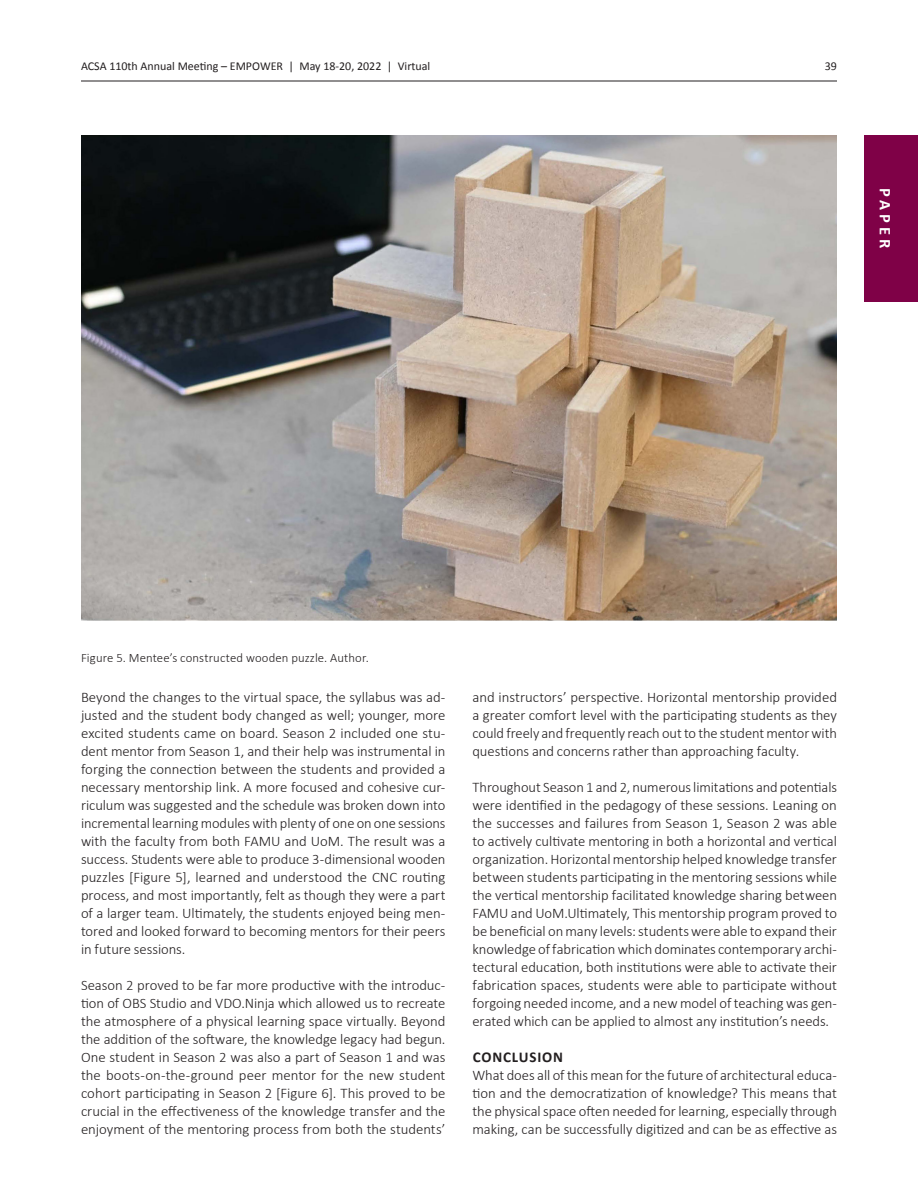
<style>
.page{position:relative;width:918px;height:1188px;background:#fff}
.page>*{position:absolute;margin:0;border:0;box-sizing:border-box;transform-origin:0 0}
.t1{font:700 16.5px "Calibri";letter-spacing:.235em;color:#fff}
._05_Section_Header{font:700 15px "Calibri";letter-spacing:.055em;color:#231f20}
._06_Main_Body_Text_-_no_break_body{font:300 14.7px/18px "Calibri";letter-spacing:-.005em;color:#231f20;text-align:justify}
._07_Caption_Text{font:300 12.75px "Calibri";letter-spacing:.01em;color:#231f20}
.t2{font:12px "Calibri";color:#231f20}
</style>
<div class="page">
<hr style="left:81px;top:81px;width:756px;height:1px;background:#231f20">
<div style="left:864px;top:135px;width:54px;height:166px;background:#7f0147"></div>
<img style="left:81px;top:135px;width:756px;height:485px">
<p class="t2" style="left:81px;top:57px;width:351px">ACSA 110th Annual Meeting – EMPOWER | May 18-20, 2022 | Virtual</p>
<p class="t2" style="left:825px;top:57px;width:14px">39</p>
<p class="t1" style="left:897px;top:188px;width:61px;rotate:90deg">PAPER</p>
<p class="_07_Caption_Text" style="left:81px;top:650px;width:289px">Figure 5. Mentee’s constructed wooden puzzle. Author.</p>
<p class="_06_Main_Body_Text_-_no_break_body" style="left:81px;top:688px;width:366px">Beyond the changes to the virtual space, the syllabus was ad&shy;justed and the student body changed as well; younger, more excited students came on board. Season 2 included one stu&shy;dent mentor from Season 1, and their help was instrumental in forging the connection between the students and provided a necessary mentorship link. A more focused and cohesive cur&shy;riculum was suggested and the schedule was broken down into incremental learning modules with plenty of one on one sessions with the faculty from both FAMU and UoM. The result was a success. Students were able to produce 3-dimensional wooden puzzles [Figure 5], learned and understood the CNC routing process, and most importantly, felt as though they were a part of a larger team. Ultimately, the students enjoyed being men&shy;tored and looked forward to becoming mentors for their peers in future sessions.</p>
<p class="_06_Main_Body_Text_-_no_break_body" style="left:81px;top:976px;width:366px">Season 2 proved to be far more productive with the introduc&shy;tion of OBS Studio and VDO.Ninja which allowed us to recreate the atmosphere of a physical learning space virtually. Beyond the addition of the software, the knowledge legacy had begun.<br>One student in Season 2 was also a part of Season 1 and was the boots-on-the-ground peer mentor for the new student cohort participating in Season 2 [Figure 6]. This proved to be crucial in the effectiveness of the knowledge transfer and the enjoyment of the mentoring process from both the students’</p>
<p class="_06_Main_Body_Text_-_no_break_body" style="left:472px;top:688px;width:366px">and instructors’ perspective. Horizontal mentorship provided a greater comfort level with the participating students as they could freely and frequently reach out to the student mentor with questions and concerns rather than approaching faculty.</p>
<p class="_06_Main_Body_Text_-_no_break_body" style="left:472px;top:778px;width:366px">Throughout Season 1 and 2, numerous limitations and potentials were identified in the pedagogy of these sessions. Leaning on the successes and failures from Season 1, Season 2 was able to actively cultivate mentoring in both a horizontal and vertical organization. Horizontal mentorship helped knowledge transfer between students participating in the mentoring sessions while the vertical mentorship facilitated knowledge sharing between FAMU and UoM.Ultimately, This mentorship program proved to be beneficial on many levels: students were able to expand their knowledge of fabrication which dominates contemporary archi&shy;tectural education, both institutions were able to activate their fabrication spaces, students were able to participate without forgoing needed income, and a new model of teaching was gen&shy;erated which can be applied to almost any institution’s needs.</p>
<p class="_05_Section_Header" style="left:473px;top:1046px;width:92px">CONCLUSION</p>
<p class="_06_Main_Body_Text_-_no_break_body" style="left:472px;top:1066px;width:366px">What does all of this mean for the future of architectural educa&shy;tion and the democratization of knowledge? This means that the physical space often needed for learning, especially through making, can be successfully digitized and can be as effective as</p>
</div>
